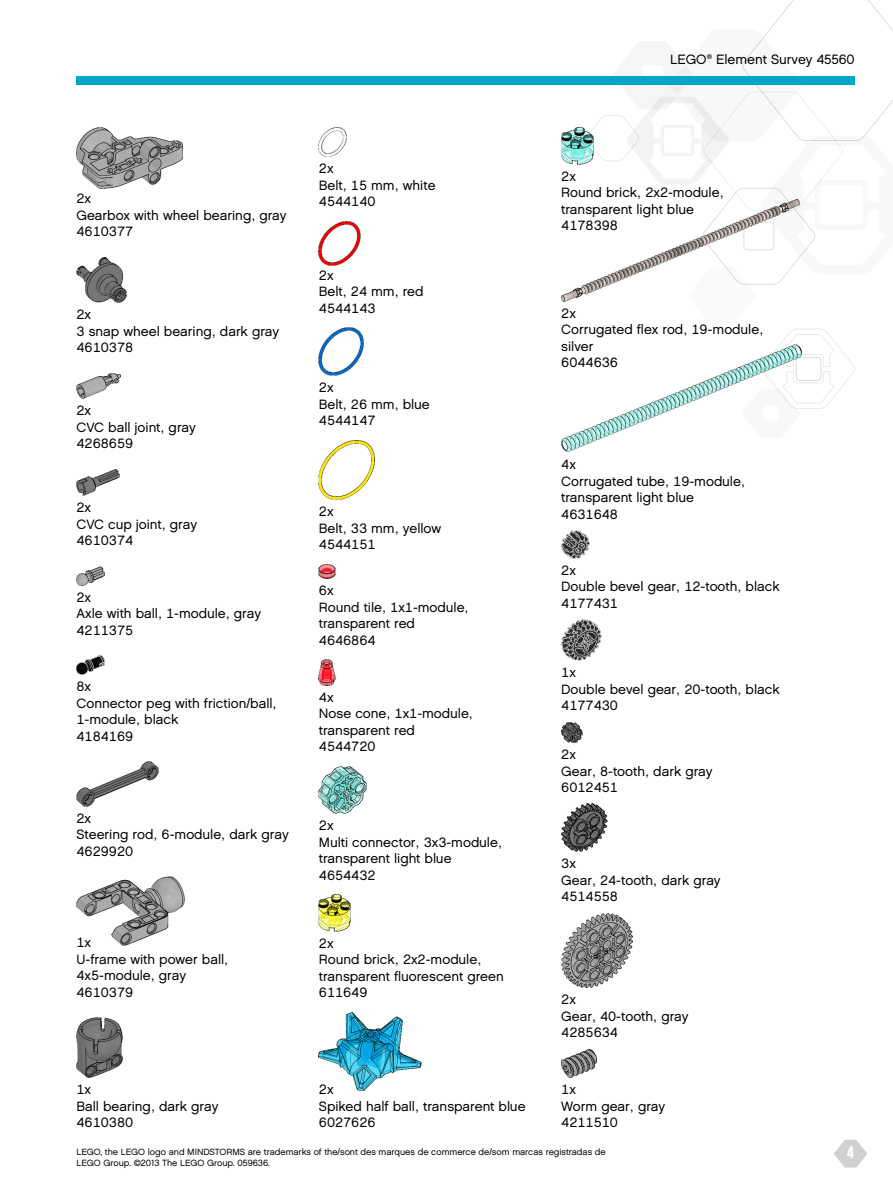
<style>
.page{position:relative;width:893px;height:1191px;background:#fff}
.page>*{position:absolute;margin:0;border:0;box-sizing:border-box;transform-origin:0 0}
.t1{font:700 18px "LEGO Chalet Comprime 80";color:#fff}
.t2{font:13.5px/16.5px "LEGO Chalet 60";color:#000}
.t3{font:9px/10.5px "LEGO Chalet 60";color:#000}
</style>
<div class="page">
<svg style="left:587px;top:0;width:306px;height:409px"></svg>
<svg style="left:834px;top:1140px;width:33px;height:27px"></svg>
<img style="left:77px;top:128px;width:105px;height:61px">
<img style="left:319px;top:128px;width:28px;height:29px">
<img style="left:319px;top:328px;width:45px;height:48px">
<img style="left:319px;top:440px;width:56px;height:60px">
<img style="left:319px;top:659px;width:16px;height:26px">
<img style="left:77px;top:876px;width:107px;height:69px">
<img style="left:77px;top:1017px;width:46px;height:60px">
<img style="left:77px;top:762px;width:81px;height:44px">
<img style="left:319px;top:564px;width:17px;height:14px">
<img style="left:319px;top:766px;width:47px;height:47px">
<img style="left:319px;top:894px;width:32px;height:37px">
<img style="left:561px;top:619px;width:41px;height:42px">
<img style="left:561px;top:530px;width:28px;height:28px">
<img style="left:561px;top:128px;width:32px;height:36px">
<img style="left:561px;top:1049px;width:35px;height:28px">
<img style="left:561px;top:913px;width:71px;height:75px">
<img style="left:561px;top:804px;width:46px;height:47px">
<img style="left:561px;top:200px;width:238px;height:101px">
<img style="left:561px;top:722px;width:22px;height:20px">
<img style="left:319px;top:1012px;width:103px;height:78px">
<img style="left:77px;top:257px;width:50px;height:46px">
<img style="left:77px;top:566px;width:27px;height:19px">
<img style="left:77px;top:655px;width:28px;height:20px">
<div style="left:77px;top:77px;width:778px;height:8px;background:#00a5c8"></div>
<img style="left:561px;top:344px;width:241px;height:108px">
<img style="left:319px;top:221px;width:42px;height:44px">
<img style="left:77px;top:373px;width:43px;height:26px">
<img style="left:77px;top:469px;width:43px;height:27px">
<p class="t2" style="left:670px;top:51px;width:186px">LEGO<sup>®</sup> Element Survey 45560</p>
<p class="t2" style="left:77px;top:190px;width:212px">2x<br>Gearbox with wheel bearing, gray<br>4610377</p>
<p class="t2" style="left:77px;top:306px;width:204px">2x<br>3 snap wheel bearing, dark gray<br>4610378</p>
<p class="t2" style="left:77px;top:402px;width:121px">2x<br>CVC ball joint, gray<br>4268659</p>
<p class="t2" style="left:77px;top:499px;width:122px">2x<br>CVC cup joint, gray<br>4610374</p>
<p class="t2" style="left:77px;top:588px;width:186px">2x<br>Axle with ball, 1-module, gray<br>4211375</p>
<p class="t2" style="left:77px;top:678px;width:202px">8x<br>Connector peg with friction/ball,<br>1-module, black<br>4184169</p>
<p class="t2" style="left:77px;top:809px;width:214px">2x<br>Steering rod, 6-module, dark gray<br>4629920</p>
<p class="t2" style="left:77px;top:934px;width:153px">1x<br>U-frame with power ball,<br>4x5-module, gray<br>4610379</p>
<p class="t2" style="left:319px;top:160px;width:118px">2x<br>Belt, 15 mm, white<br>4544140</p>
<p class="t2" style="left:319px;top:267px;width:106px">2x<br>Belt, 24 mm, red<br>4544143</p>
<p class="t2" style="left:319px;top:379px;width:112px">2x<br>Belt, 26 mm, blue<br>4544147</p>
<p class="t2" style="left:319px;top:503px;width:124px">2x<br>Belt, 33 mm, yellow<br>4544151</p>
<p class="t2" style="left:319px;top:582px;width:151px">6x<br>Round tile, 1x1-module, transparent red<br>4646864</p>
<p class="t2" style="left:319px;top:689px;width:156px">4x<br>Nose cone, 1x1-module, transparent red<br>4544720</p>
<p class="t2" style="left:319px;top:817px;width:185px">2x<br>Multi connector, 3x3-module, transparent light blue<br>4654432</p>
<p class="t2" style="left:319px;top:934px;width:186px">2x<br>Round brick, 2x2-module, transparent fluorescent green<br>611649</p>
<p class="t2" style="left:77px;top:1081px;width:143px">1x<br>Ball bearing, dark gray<br>4610380</p>
<p class="t2" style="left:319px;top:1081px;width:208px">2x<br>Spiked half ball, transparent blue<br>6027626</p>
<p class="t2" style="left:561px;top:168px;width:164px">2x<br>Round brick, 2x2-module, transparent light blue<br>4178398</p>
<p class="t2" style="left:561px;top:304px;width:204px">2x<br>Corrugated flex rod, 19-module, silver<br>6044636</p>
<p class="t2" style="left:561px;top:456px;width:185px">4x<br>Corrugated tube, 19-module, transparent light blue<br>4631648</p>
<p class="t2" style="left:561px;top:561px;width:220px">2x<br>Double bevel gear, 12-tooth, black<br>4177431</p>
<p class="t2" style="left:561px;top:664px;width:220px">1x<br>Double bevel gear, 20-tooth, black<br>4177430</p>
<p class="t2" style="left:561px;top:746px;width:153px">2x<br>Gear, 8-tooth, dark gray<br>6012451</p>
<p class="t2" style="left:561px;top:855px;width:161px">3x<br>Gear, 24-tooth, dark gray<br>4514558</p>
<p class="t2" style="left:561px;top:991px;width:129px">2x<br>Gear, 40-tooth, gray<br>4285634</p>
<p class="t2" style="left:561px;top:1081px;width:105px">1x<br>Worm gear, gray<br>4211510</p>
<p class="t3" style="left:77px;top:1146px;width:531px">LEGO, the LEGO logo and MINDSTORMS are trademarks of the/sont des marques de commerce de/som marcas registradas de<br>LEGO Group. ©2013 The LEGO Group. 059636.</p>
<h1 class="t1" style="left:847px;top:1141px;width:8px">4</h1>
</div>
